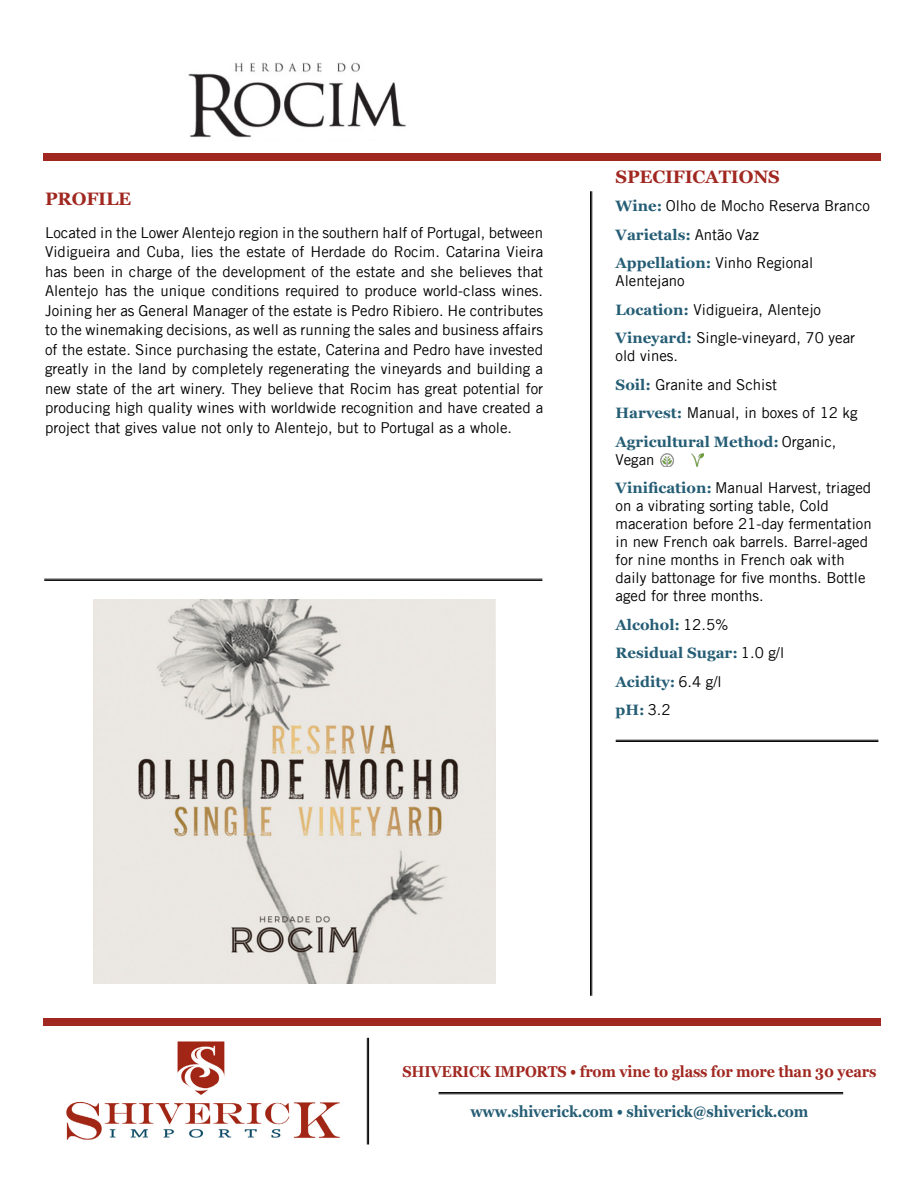
<style>
.page{position:relative;width:918px;height:1188px;background:#fff}
.page>*{position:absolute;margin:0;border:0;box-sizing:border-box;transform-origin:0 0}
.t1{font:700 18px "Georgia";letter-spacing:-.01em;color:#a12821}
.t2{font:700 15.75px "Georgia";letter-spacing:-.01em;color:#a12821;scale:.91 1}
.t3{font:700 15.75px "Georgia";letter-spacing:-.01em;color:#255d75;scale:.91 1}
.t4{font:15px/19.5px "Trade Gothic LT";color:#000}
.t5{font:700 15px/28.5px "Georgia";color:#255d75}
.s1{font-family:"Georgia";font-weight:700;color:#255d75}
.s2{font-family:"Trade Gothic LT";font-weight:400;color:#000}
</style>
<div class="page">
<img style="left:188px;top:62px;width:218px;height:76px">
<img style="left:93px;top:600px;width:402px;height:383px">
<hr style="left:616px;top:740px;width:262px;height:1px;background:#000">
<hr style="left:616px;top:741px;width:262px;height:1px;background:#000">
<hr style="left:439px;top:1092px;width:404px;height:1px;background:#000">
<hr style="left:439px;top:1094px;width:404px;height:1px;background:#000">
<img style="left:660px;top:454px;width:15px;height:12px">
<svg style="left:691px;top:454px;width:12px;height:12px"></svg>
<div style="left:44px;top:153px;width:837px;height:7px;background:#a12821"></div>
<hr style="left:44px;top:579px;width:498px;height:1px;background:#000">
<hr style="left:44px;top:580px;width:498px;height:1px;background:#000">
<div style="left:44px;top:1018px;width:837px;height:7px;background:#a12821"></div>
<img style="left:66px;top:1041px;width:274px;height:99px">
<hr style="left:590px;top:191px;width:1px;height:805px;background:#000">
<hr style="left:592px;top:191px;width:1px;height:805px;background:#000">
<hr style="left:367px;top:1038px;width:1px;height:106px;background:#000">
<hr style="left:368px;top:1038px;width:1px;height:106px;background:#000">
<p class="t1" style="left:45px;top:185px;width:88px">PROFILE</p>
<p class="t4" style="left:45px;top:223px;width:500px;text-align:justify">Located in the Lower Alentejo region in the southern half of Portugal, between Vidigueira and Cuba, lies the estate of Herdade do Rocim. Catarina Vieira has been in charge of the development of the estate and she believes that Alentejo has the unique conditions required to produce world-class wines.<br>Joining her as General Manager of the estate is Pedro Ribiero. He contributes to the winemaking decisions, as well as running the sales and business affairs of the estate. Since purchasing the estate, Caterina and Pedro have invested greatly in the land by completely regenerating the vineyards and building a new state of the art winery. They believe that Rocim has great potential for producing high quality wines with worldwide recognition and have created a project that gives value not only to Alentejo, but to Portugal as a whole.</p>
<p class="t1" style="left:616px;top:163px;width:166px">SPECIFICATIONS</p>
<p class="t4" style="left:616px;top:196px;width:256px"><span class="s1">Wine:</span> Olho de Mocho Reserva Branco</p>
<p class="t5" style="left:616px;top:220px;width:145px">Varietals: <span class="s2">Antão Vaz</span></p>
<p class="t4" style="left:616px;top:254px;width:199px;line-height:18px"><span class="s1">Appellation:</span> Vinho Regional<br>Alentejano</p>
<p class="t4" style="left:616px;top:295px;width:241px;line-height:28.5px"><span class="s1">Location:</span> Vidigueira, Alentejo<br><span class="s1">Vineyard:</span> Single-vineyard, 70 year</p>
<p class="t4" style="left:616px;top:342px;width:244px;line-height:28.5px">old vines.<br><span class="s1">Soil:</span> Granite and Schist<br><span class="s1">Harvest:</span> Manual, in boxes of 12 kg</p>
<p class="t5" style="left:616px;top:427px;width:222px">Agricultural Method: <span class="s2">Organic,</span></p>
<p class="t4" style="left:616px;top:445px;width:257px;line-height:28.5px">Vegan<br><span class="s1">Vinification:</span> Manual Harvest, triaged</p>
<p class="t4" style="left:616px;top:497px;width:258px;line-height:18px">on a vibrating sorting table, Cold maceration before 21-day fermentation in new French oak barrels. Barrel-aged for nine months in French oak with daily battonage for five months. Bottle aged for three months.</p>
<p class="t5" style="left:616px;top:610px;width:170px">Alcohol: <span class="s2">12.5%<br></span>Residual Sugar: <span class="s2">1.0 g/l<br></span>Acidity: <span class="s2">6.4 g/l<br></span>pH: <span class="s2">3.2</span></p>
<p class="t2" style="left:402px;top:1060px;width:523px">SHIVERICK IMPORTS • from vine to glass for more than 30 years</p>
<p class="t3" style="left:470px;top:1100px;width:373px">www.shiverick.com • shiverick@shiverick.com</p>
</div>
